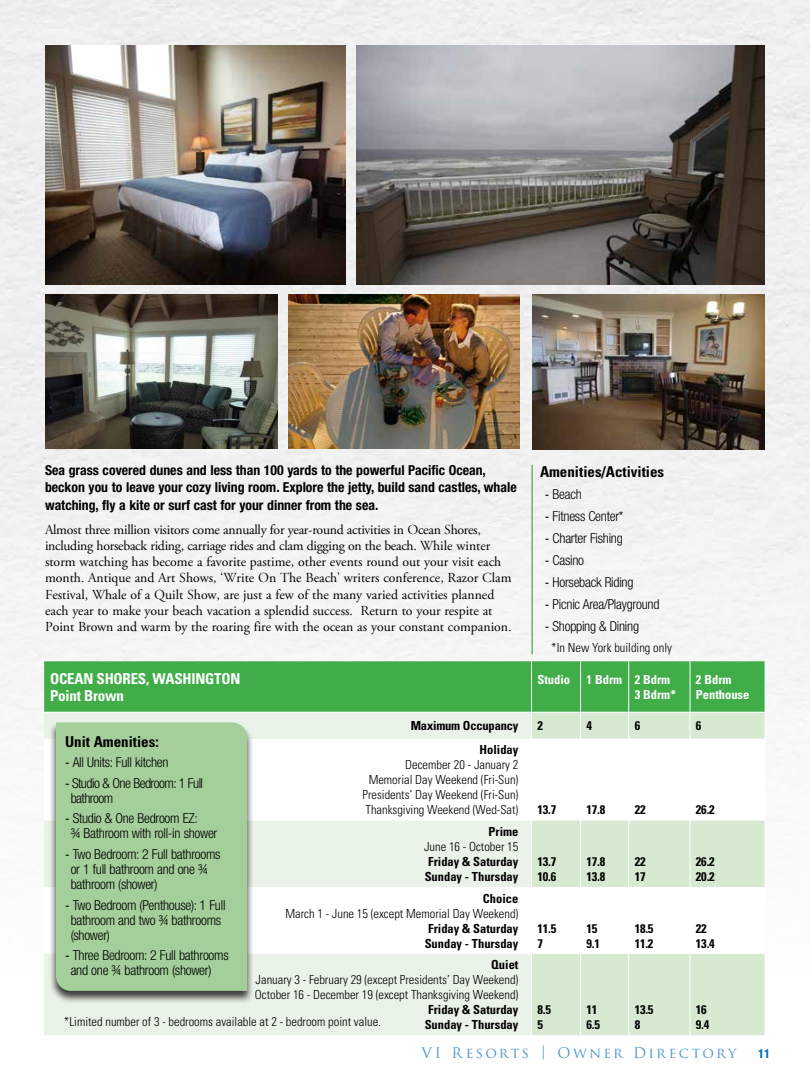
<style>
.page{position:relative;width:810px;height:1080px;background:#fff}
.page>*{position:absolute;margin:0;border:0;box-sizing:border-box;transform-origin:0 0}
.t1{font:700 condensed 15px "Univers";color:#000}
.t2{font:700 condensed 15px/17.5px "Univers";letter-spacing:-.015em;color:#fff}
.t3{font:14.38px "Trajan Pro";letter-spacing:.155em;color:#036cb6}
.t4{font:13.75px/16.2px "Adobe Garamond Pro";color:#000}
.t5{font:300 condensed 13.75px/15px "Helvetica Neue";letter-spacing:-.02em;color:#000}
.t6{font:700 condensed 13.75px/17.5px "Helvetica Neue LT Std";color:#000}
.t7{font:300 condensed 13.75px/15px "Helvetica Neue";letter-spacing:-.04em;color:#000}
.t8{font:300 condensed 12.5px/15px "Univers";color:#000;text-align:right}
.t9{font:700 condensed 12.5px/15px "Univers";color:#000}
.t10{font:700 condensed 12.5px/15px "Univers";color:#fff}
.t11{font:700 condensed 12.5px "Helvetica Neue LT Std";color:#036cb6}
.s1{font-family:"Univers";font-weight:400}
</style>
<div class="page">
<img style="left:1px;top:0;width:809px;height:1036px">
<div style="left:44px;top:661px;width:721px;height:51px;background:#41ad49"></div>
<div style="left:44px;top:713px;width:487px;height:322px;background:#eaf3e7"></div>
<div style="left:532px;top:713px;width:233px;height:322px;background:#d8e9d2"></div>
<svg style="left:44px;top:739px;width:721px;height:215px"></svg>
<hr style="left:580px;top:661px;width:1px;height:51px;background:#fff">
<svg style="left:580px;top:713px;width:1px;height:26px"></svg>
<svg style="left:628px;top:713px;width:1px;height:26px"></svg>
<svg style="left:690px;top:713px;width:1px;height:26px"></svg>
<hr style="left:580px;top:739px;width:1px;height:81px;background:#fff">
<hr style="left:628px;top:739px;width:1px;height:81px;background:#fff">
<hr style="left:690px;top:739px;width:1px;height:81px;background:#fff">
<hr style="left:580px;top:820px;width:1px;height:67px;background:#fff">
<hr style="left:628px;top:820px;width:1px;height:67px;background:#fff">
<hr style="left:690px;top:820px;width:1px;height:67px;background:#fff">
<hr style="left:580px;top:887px;width:1px;height:67px;background:#fff">
<hr style="left:628px;top:887px;width:1px;height:67px;background:#fff">
<hr style="left:690px;top:887px;width:1px;height:67px;background:#fff">
<hr style="left:580px;top:954px;width:1px;height:81px;background:#fff">
<hr style="left:628px;top:954px;width:1px;height:81px;background:#fff">
<hr style="left:690px;top:954px;width:1px;height:81px;background:#fff">
<hr style="left:628px;top:661px;width:1px;height:51px;background:#fff">
<hr style="left:690px;top:661px;width:1px;height:51px;background:#fff">
<svg style="left:765px;top:713px;width:1px;height:26px"></svg>
<hr style="left:765px;top:739px;width:1px;height:81px;background:#fff">
<hr style="left:765px;top:820px;width:1px;height:67px;background:#fff">
<hr style="left:765px;top:887px;width:1px;height:67px;background:#fff">
<hr style="left:765px;top:954px;width:1px;height:81px;background:#fff">
<hr style="left:44px;top:712px;width:488px;height:1px;background:#fff">
<hr style="left:531px;top:661px;width:1px;height:51px;background:#fff">
<hr style="left:765px;top:661px;width:1px;height:51px;background:#fff">
<hr style="left:532px;top:712px;width:49px;height:1px;background:#fff">
<hr style="left:581px;top:712px;width:48px;height:1px;background:#fff">
<hr style="left:629px;top:712px;width:61px;height:1px;background:#fff">
<hr style="left:690px;top:712px;width:75px;height:1px;background:#fff">
<svg style="left:531px;top:713px;width:1px;height:26px"></svg>
<hr style="left:531px;top:739px;width:1px;height:81px;background:#fff">
<hr style="left:531px;top:820px;width:1px;height:67px;background:#fff">
<hr style="left:531px;top:887px;width:1px;height:67px;background:#fff">
<hr style="left:531px;top:954px;width:1px;height:81px;background:#fff">
<img style="left:0;top:0;width:1px;height:1080px">
<img style="left:356px;top:45px;width:409px;height:240px">
<img style="left:45px;top:45px;width:301px;height:240px">
<img style="left:45px;top:295px;width:232px;height:154px">
<img style="left:533px;top:295px;width:232px;height:154px">
<img style="left:288px;top:295px;width:232px;height:154px">
<hr style="left:532px;top:465px;width:1px;height:189px;background:#41ad49">
<div style="left:49px;top:721px;width:205px;height:282px;background:#000;opacity:.75"></div>
<div style="left:56px;top:722px;width:191px;height:269px;background:#a4ce9a"></div>
<p class="t6" style="left:45px;top:461px;width:473px">Sea grass covered dunes and less than 100 yards to the powerful Pacific Ocean, beckon you to leave your cozy living room. Explore the jetty, build sand castles, whale watching, fly a kite or surf cast for your dinner from the sea.</p>
<p class="t4" style="left:45px;top:522px;width:468px">Almost three million visitors come annually for year-round activities in Ocean Shores, including horseback riding, carriage rides and clam digging on the beach. While winter storm watching has become a favorite pastime, other events round out your visit each month. Antique and Art Shows, ‘Write On The Beach’ writers conference, Razor Clam Festival, Whale of a Quilt Show, are just a few of the many varied activities planned each year to make your beach vacation a splendid success. Return to your respite at Point Brown and warm by the roaring fire with the ocean as your constant companion.</p>
<p class="t1" style="left:540px;top:462px;width:126px">Amenities/Activities</p>
<p class="t5" style="left:545px;top:486px;width:38px"><span class="s1">-</span> Beach</p>
<p class="t5" style="left:545px;top:508px;width:80px"><span class="s1">-</span> Fitness Center*</p>
<p class="t5" style="left:545px;top:530px;width:79px"><span class="s1">-</span> Charter Fishing</p>
<p class="t5" style="left:545px;top:553px;width:41px"><span class="s1">-</span> Casino</p>
<p class="t5" style="left:545px;top:575px;width:90px"><span class="s1">-</span> Horseback Riding</p>
<p class="t5" style="left:545px;top:597px;width:116px"><span class="s1">-</span> Picnic Area/Playground</p>
<p class="t5" style="left:545px;top:619px;width:96px"><span class="s1">-</span> Shopping &amp; Dining</p>
<p class="t8" style="left:551px;top:640px;width:122px">*In New York building only</p>
<p class="t2" style="left:50px;top:669px;width:192px">OCEAN SHORES, WASHINGTON<br>Point Brown</p>
<p class="t10" style="left:537px;top:672px;width:34px">Studio</p>
<p class="t10" style="left:635px;top:672px;width:43px;text-indent:-48px">1 Bdrm 2 Bdrm<br>3 Bdrm*</p>
<p class="t10" style="left:696px;top:672px;width:55px">2 Bdrm<br>Penthouse</p>
<p class="t9" style="left:411px;top:718px;width:109px">Maximum Occupancy</p>
<p class="t9" style="left:537px;top:718px;width:7px">2</p>
<p class="t9" style="left:587px;top:718px;width:7px">4</p>
<p class="t9" style="left:635px;top:718px;width:7px">6</p>
<p class="t9" style="left:696px;top:718px;width:7px">6</p>
<p class="t9" style="left:480px;top:742px;width:40px">Holiday</p>
<p class="t8" style="left:362px;top:757px;width:157px">December 20 - January 2<br>Memorial Day Weekend (Fri-Sun)<br>Presidents’ Day Weekend (Fri-Sun)<br>Thanksgiving Weekend (Wed-Sat)</p>
<p class="t1" style="left:65px;top:732px;width:95px">Unit Amenities:</p>
<p class="t5" style="left:65px;top:755px;width:105px"><span class="s1">-</span> All Units: Full kitchen</p>
<p class="t7" style="left:71px;top:775px;width:134px;text-indent:-6px"><span class="s1">-</span> Studio &amp; One Bedroom: 1 Full bathroom</p>
<p class="t5" style="left:71px;top:811px;width:148px;text-indent:-6px"><span class="s1">-</span> Studio &amp; One Bedroom EZ:<br>¾ Bathroom with roll-in shower</p>
<p class="t5" style="left:71px;top:847px;width:151px;text-indent:-6px"><span class="s1">-</span> Two Bedroom: 2 Full bathrooms or 1 full bathroom and one ¾ bathroom (shower)</p>
<p class="t5" style="left:71px;top:897px;width:156px;text-indent:-6px"><span class="s1">-</span> Two Bedroom (Penthouse): 1 Full bathroom and two ¾ bathrooms (shower)</p>
<p class="t5" style="left:71px;top:948px;width:160px;text-indent:-6px"><span class="s1">-</span> Three Bedroom: 2 Full bathrooms and one ¾ bathroom (shower)</p>
<p class="t9" style="left:537px;top:802px;width:20px">13.7</p>
<p class="t9" style="left:587px;top:802px;width:20px">17.8</p>
<p class="t9" style="left:635px;top:802px;width:12px">22</p>
<p class="t9" style="left:696px;top:802px;width:20px">26.2</p>
<p class="t9" style="left:489px;top:824px;width:31px">Prime</p>
<p class="t8" style="left:424px;top:839px;width:96px">June 16 - October 15</p>
<p class="t9" style="left:425px;top:854px;width:95px">Friday &amp; Saturday<br>Sunday - Thursday</p>
<p class="t9" style="left:537px;top:854px;width:20px">13.7<br>10.6</p>
<p class="t9" style="left:587px;top:854px;width:20px">17.8<br>13.8</p>
<p class="t9" style="left:635px;top:854px;width:12px">22<br>17</p>
<p class="t9" style="left:696px;top:854px;width:20px">26.2<br>20.2</p>
<p class="t9" style="left:483px;top:891px;width:37px">Choice</p>
<p class="t8" style="left:285px;top:906px;width:234px">March 1 - June 15 (except Memorial Day Weekend)</p>
<p class="t9" style="left:425px;top:921px;width:95px">Friday &amp; Saturday<br>Sunday - Thursday</p>
<p class="t9" style="left:537px;top:921px;width:20px">11.5<br>7</p>
<p class="t9" style="left:587px;top:921px;width:15px">15<br>9.1</p>
<p class="t9" style="left:635px;top:921px;width:20px">18.5<br>11.2</p>
<p class="t9" style="left:696px;top:921px;width:20px">22<br>13.4</p>
<p class="t9" style="left:491px;top:957px;width:29px">Quiet</p>
<p class="t8" style="left:255px;top:972px;width:265px;text-align:left">January 3 - February 29 (except Presidents’ Day Weekend)<br>October 16 - December 19 (except Thanksgiving Weekend)</p>
<p class="t9" style="left:425px;top:1002px;width:95px">Friday &amp; Saturday<br>Sunday - Thursday</p>
<p class="t9" style="left:537px;top:1002px;width:15px">8.5<br>5</p>
<p class="t9" style="left:587px;top:1002px;width:15px">11<br>6.5</p>
<p class="t9" style="left:635px;top:1002px;width:20px">13.5<br>8</p>
<p class="t9" style="left:696px;top:1002px;width:15px">16<br>9.4</p>
<p class="t8" style="left:64px;top:1014px;width:319px">*Limited number of 3 - bedrooms available at 2 - bedroom point value.</p>
<p class="t3" style="left:421px;top:1044px;width:316px">VI Resorts | Owner Directory</p>
<p class="t11" style="left:758px;top:1046px;width:13px">11</p>
</div>
